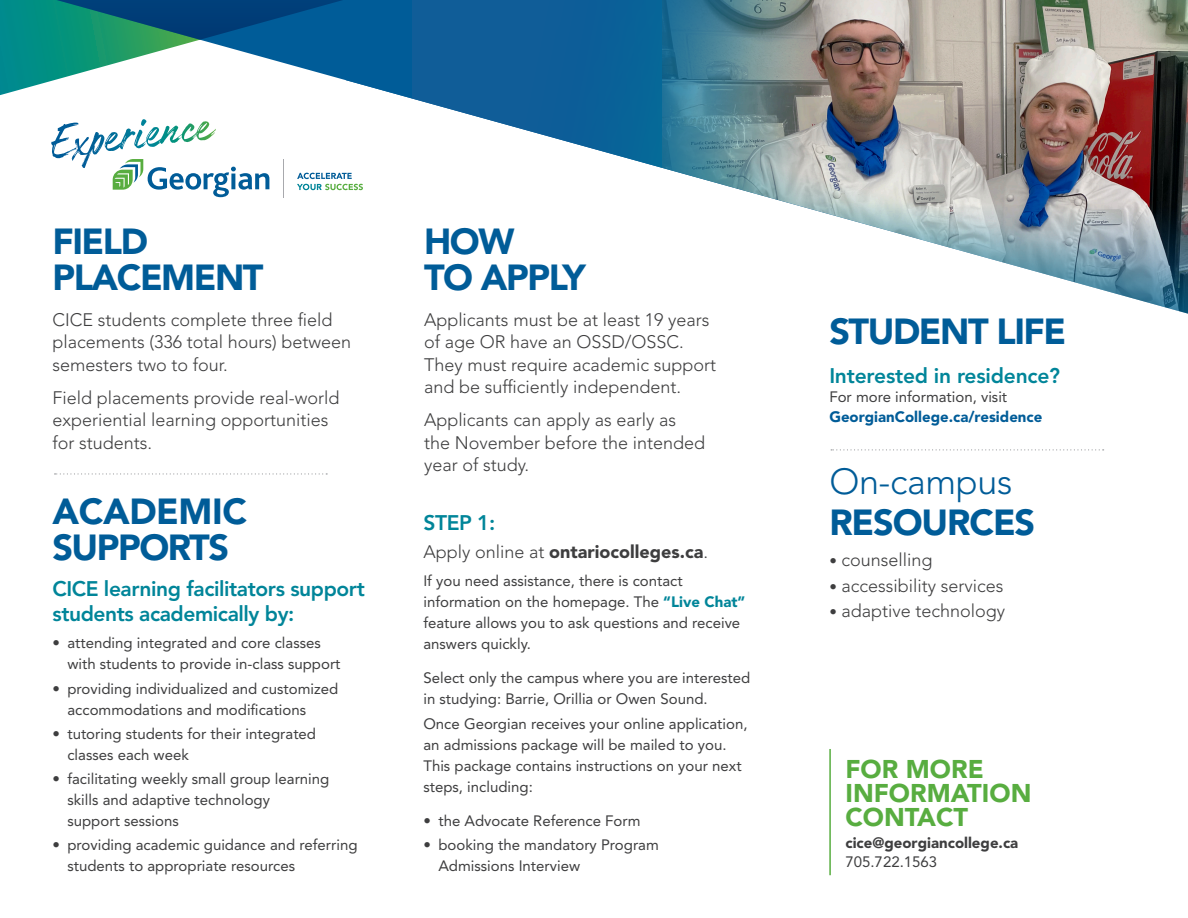
<style>
.page{position:relative;width:1188px;height:918px;background:#fff}
.page>*{position:absolute;margin:0;border:0;box-sizing:border-box;transform-origin:0 0}
.t1{font:900 36px/36px "Avenir LT Std";letter-spacing:-.04em;color:#005c98}
.t2{font:300 36px "Avenir LT Std";letter-spacing:-.01em;color:#005c98}
.t3{font:900 25.5px/24px "Avenir LT Std";color:#58ad40}
.t4{font:800 21px/25.2px "Avenir LT Std";letter-spacing:-.02em;color:#008599}
.t5{font:300 18px/22.5px "Avenir LT Std";color:#3e3e3f}
.t6{font:900 18px "Avenir LT Std";color:#3e3e3f}
.t7{font:15px/21px "Avenir LT Std";color:#3e3e3f}
.t8{font:900 15px "Avenir LT Std";color:#005c98}
.t9{font:900 15px "Avenir LT Std";color:#3e3e3f}
.s1{font-weight:300}
.s2{font-weight:900;color:#008599}
.s3{font-size:15px}
</style>
<div class="page">
<svg style="left:0;top:40px;width:57px;height:55px;background:#239c99"></svg>
<svg style="left:57px;top:40px;width:289px;height:158px"></svg>
<svg style="left:346px;top:40px;width:67px;height:151px"></svg>
<img style="left:413px;top:40px;width:775px;height:274px">
<svg style="left:0;top:0;width:1188px;height:40px;background:#447b90"></svg>
<hr style="left:829px;top:749px;width:2px;height:126px;background:#58ad40">
<svg style="left:831px;top:449px;width:273px;height:1px"></svg>
<svg style="left:51px;top:123px;width:45px;height:39px"></svg>
<svg style="left:105px;top:129px;width:29px;height:22px"></svg>
<svg style="left:141px;top:119px;width:6px;height:7px"></svg>
<svg style="left:174px;top:121px;width:31px;height:19px"></svg>
<svg style="left:113px;top:159px;width:156px;height:38px"></svg>
<svg style="left:297px;top:173px;width:66px;height:17px"></svg>
<hr style="left:283px;top:159px;width:1px;height:38px;background:#a8a9ad">
<svg style="left:55px;top:473px;width:272px;height:2px"></svg>
<h1 class="t1" style="left:52px;top:223px;width:213px">FIELD<br>PLACEMENT</h1>
<p class="t5" style="left:52px;top:309px;width:300px">CICE students complete three field placements (336 total hours) between semesters two to four.</p>
<p class="t5" style="left:52px;top:386px;width:289px">Field placements provide real-world experiential learning opportunities for students.</p>
<h1 class="t1" style="left:52px;top:493px;width:196px">ACADEMIC<br>SUPPORTS</h1>
<h3 class="t4" style="left:52px;top:576px;width:314px">CICE learning facilitators support students academically by:</h3>
<p class="t7" style="left:67px;top:633px;width:275px;text-indent:-15px">• attending integrated and core classes with students to provide in-class support</p>
<p class="t7" style="left:67px;top:678px;width:272px;text-indent:-15px">• providing individualized and customized accommodations and modifications</p>
<p class="t7" style="left:67px;top:723px;width:250px;text-indent:-15px">• tutoring students for their integrated classes each week</p>
<p class="t7" style="left:67px;top:769px;width:263px;text-indent:-15px">• facilitating weekly small group learning skills and adaptive technology<br>support sessions</p>
<p class="t7" style="left:67px;top:835px;width:292px;text-indent:-15px">• providing academic guidance and referring students to appropriate resources</p>
<h1 class="t1" style="left:424px;top:223px;width:163px">HOW<br>TO APPLY</h1>
<p class="t5" style="left:424px;top:309px;width:294px">Applicants must be at least 19 years of age OR have an OSSD/OSSC.<br>They must require academic support and be sufficiently independent.</p>
<p class="t5" style="left:424px;top:409px;width:283px">Applicants can apply as early as the November before the intended year of study.</p>
<h3 class="t4" style="left:423px;top:511px;width:74px">STEP 1:</h3>
<p class="t6" style="left:423px;top:541px;width:286px"><span class="s1">Apply online at</span> ontariocolleges.ca<span class="s1">.</span></p>
<p class="t7" style="left:423px;top:570px;width:323px">If you need assistance, there is contact information on the homepage. The <span class="s2">“Live Chat” </span>feature allows you to ask questions and receive answers quickly.</p>
<p class="t7" style="left:423px;top:668px;width:328px">Select only the campus where you are interested in studying: Barrie, Orillia or Owen Sound.</p>
<p class="t7" style="left:423px;top:713px;width:326px">Once Georgian receives your online application, an admissions package will be mailed to you.<br>This package contains instructions on your next steps, including:</p>
<p class="t7" style="left:423px;top:811px;width:219px">• the Advocate Reference Form</p>
<p class="t7" style="left:438px;top:835px;width:222px;text-indent:-15px">• booking the mandatory Program<br>Admissions Interview</p>
<h1 class="t1" style="left:829px;top:314px;width:238px">STUDENT LIFE</h1>
<h3 class="t4" style="left:829px;top:363px;width:232px">Interested in residence?</h3>
<p class="t7" style="left:829px;top:387px;width:179px">For more information, visit</p>
<p class="t8" style="left:829px;top:408px;width:215px">GeorgianCollege.ca/residence</p>
<h1 class="t2" style="left:829px;top:461px;width:185px">On-campus</h1>
<h1 class="t1" style="left:829px;top:504px;width:207px">RESOURCES</h1>
<p class="t5" style="left:829px;top:549px;width:105px"><span class="s3">•</span> counselling</p>
<p class="t5" style="left:829px;top:575px;width:176px"><span class="s3">•</span> accessibility services</p>
<p class="t5" style="left:829px;top:600px;width:177px"><span class="s3">•</span> adaptive technology</p>
<h2 class="t3" style="left:845px;top:757px;width:187px">FOR MORE<br>INFORMATION<br>CONTACT</h2>
<p class="t9" style="left:845px;top:833px;width:174px">cice@georgiancollege.ca</p>
<p class="t7" style="left:845px;top:852px;width:93px">705.722.1563</p>
</div>
